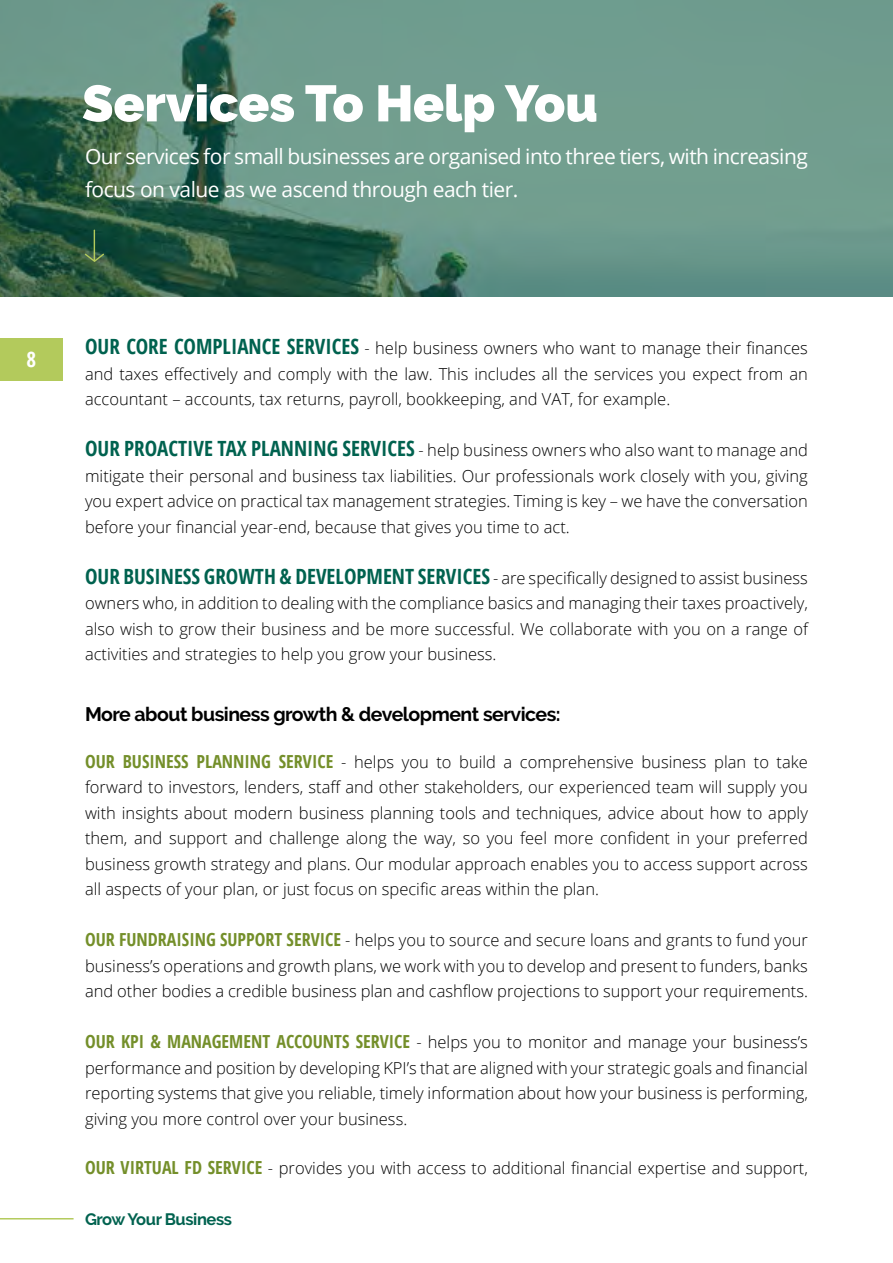
<style>
.page{position:relative;width:893px;height:1263px;background:#fff}
.page>*{position:absolute;margin:0;border:0;box-sizing:border-box;transform-origin:0 0}
.t1{font:900 51px "Raleway";color:#fff}
.t2{font:21px/33px "Open Sans";letter-spacing:-.025em;color:#fff}
.t3{font:700 condensed 21px "Open Sans";color:#fff}
.t4{font:700 19.5px "Raleway";letter-spacing:-.025em;color:#000}
.t5{font:300 16.5px/25.5px "Open Sans";color:#000;text-align:justify}
.t6{font:700 16.5px "Raleway";letter-spacing:-.025em;color:#00624f}
.s1{font-weight:700;font-stretch:condensed;font-size:21px;color:#00624f}
.s2{font-weight:700;font-stretch:condensed;font-size:18px;color:#748f2a}
</style>
<div class="page">
<img style="left:0;top:0;width:893px;height:297px">
<hr style="left:0;top:1218px;width:74px;height:1px;background:#b3ca5c">
<div style="left:0;top:338px;width:63px;height:43px;background:#b3ca5c"></div>
<svg style="left:85px;top:230px;width:19px;height:32px"></svg>
<h1 class="t1" style="left:82px;top:74px;width:517px">Services To Help You</h1>
<p class="t2" style="left:85px;top:140px;width:724px">Our services for small businesses are organised into three tiers, with increasing focus on value as we ascend through each tier.</p>
<p class="t3" style="left:26px;top:345px;width:11px">8</p>
<p class="t5" style="left:85px;top:335px;width:724px"><span class="s1">OUR CORE COMPLIANCE SERVICES</span> - help business owners who want to manage their finances and taxes effectively and comply with the law. This includes all the services you expect from an accountant – accounts, tax returns, payroll, bookkeeping, and VAT, for example.</p>
<p class="t5" style="left:85px;top:437px;width:724px"><span class="s1">OUR PROACTIVE TAX PLANNING SERVICES</span> - help business owners who also want to manage and mitigate their personal and business tax liabilities. Our professionals work closely with you, giving you expert advice on practical tax management strategies. Timing is key – we have the conversation before your financial year-end, because that gives you time to act.</p>
<p class="t5" style="left:85px;top:564px;width:724px"><span class="s1">OUR BUSINESS GROWTH &amp; DEVELOPMENT SERVICES</span> - are specifically designed to assist business owners who, in addition to dealing with the compliance basics and managing their taxes proactively, also wish to grow their business and be more successful. We collaborate with you on a range of activities and strategies to help you grow your business.</p>
<p class="t4" style="left:85px;top:703px;width:477px">More about business growth &amp; development services:</p>
<p class="t5" style="left:85px;top:748px;width:724px"><span class="s2">OUR BUSINESS PLANNING SERVICE</span> - helps you to build a comprehensive business plan to take forward to investors, lenders, staff and other stakeholders, our experienced team will supply you with insights about modern business planning tools and techniques, advice about how to apply them, and support and challenge along the way, so you feel more confident in your preferred business growth strategy and plans. Our modular approach enables you to access support across all aspects of your plan, or just focus on specific areas within the plan.</p>
<p class="t5" style="left:85px;top:927px;width:724px"><span class="s2">OUR FUNDRAISING SUPPORT SERVICE</span> - helps you to source and secure loans and grants to fund your business’s operations and growth plans, we work with you to develop and present to funders, banks and other bodies a credible business plan and cashflow projections to support your requirements.</p>
<p class="t5" style="left:85px;top:1029px;width:724px"><span class="s2">OUR KPI &amp; MANAGEMENT ACCOUNTS SERVICE</span> - helps you to monitor and manage your business’s performance and position by developing KPI’s that are aligned with your strategic goals and financial reporting systems that give you reliable, timely information about how your business is performing, giving you more control over your business.</p>
<p class="t5" style="left:85px;top:1155px;width:724px"><span class="s2">OUR VIRTUAL FD SERVICE</span> - provides you with access to additional financial expertise and support,</p>
<p class="t6" style="left:85px;top:1210px;width:148px">Grow Your Business</p>
</div>
